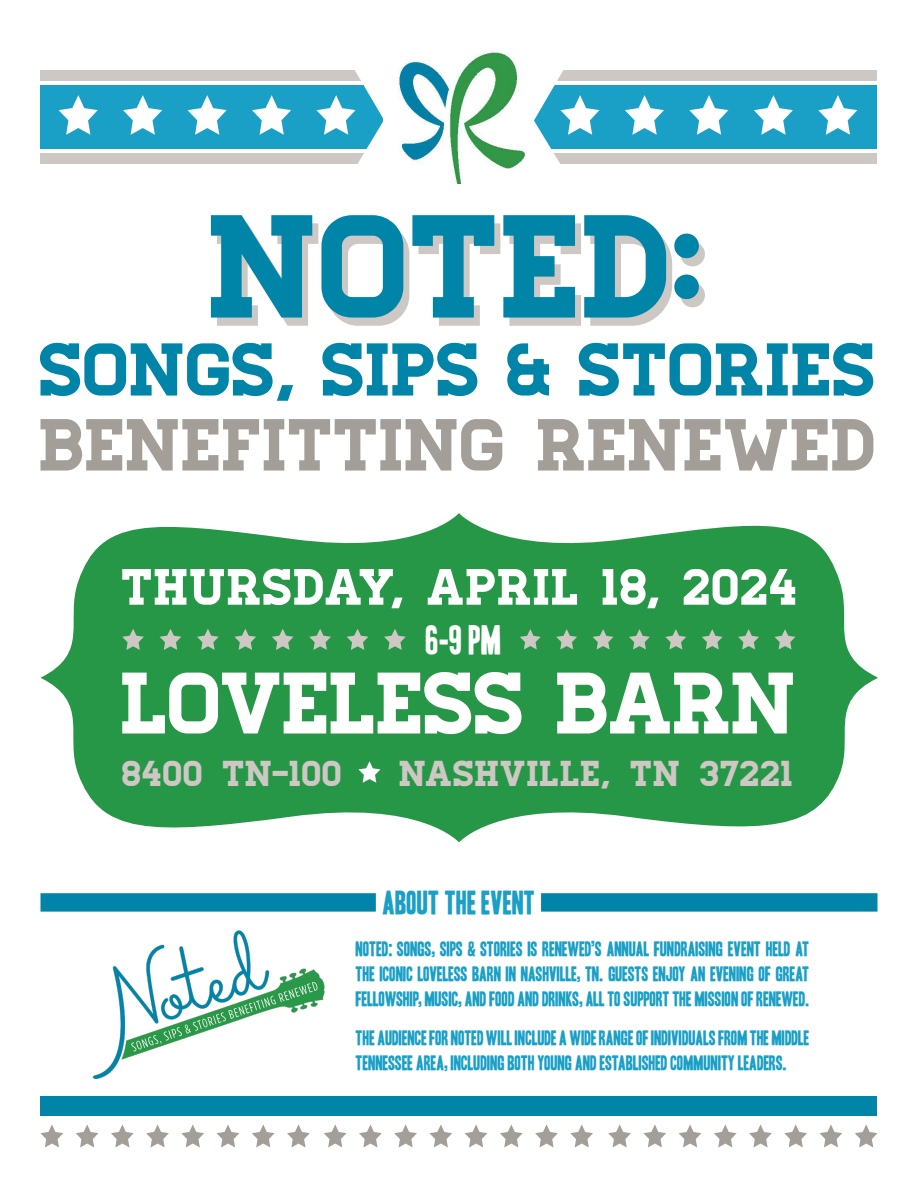
<style>
.page{position:relative;width:918px;height:1188px;background:#fff}
.page>*{position:absolute;margin:0;border:0;box-sizing:border-box;transform-origin:0 0}
.t1{font:146.25px "Homestead";color:#0084a7}
.t2{font:87px "Homestead";letter-spacing:-.015em;color:#fff}
.t3{font:74.55px "Homestead";color:#0084a7}
.t4{font:73.5px "Homestead";color:#a39e98}
.t5{font:51px "Homestead";letter-spacing:.015em;color:#fff}
.t6{font:36px "Homestead";letter-spacing:.015em;color:#cec8c4}
.t7{font:35.55px "Headline One HPLHS";color:#fff}
.t8{font:28.8px "Headline One HPLHS";color:#1a9fc6}
.t9{font:18px/25px "Headline One HPLHS";letter-spacing:-.005em;color:#1a9fc6;text-align:justify}
</style>
<div class="page">
<div style="left:40px;top:153px;width:838px;height:11px;background:#cec8c4"></div>
<div style="left:40px;top:71px;width:838px;height:10px;background:#cec8c4"></div>
<div style="left:40px;top:85px;width:838px;height:64px;background:#1a9fc6"></div>
<svg style="left:188px;top:95px;width:39px;height:40px"></svg>
<svg style="left:252px;top:95px;width:39px;height:40px"></svg>
<svg style="left:123px;top:95px;width:39px;height:40px"></svg>
<svg style="left:59px;top:95px;width:39px;height:40px"></svg>
<svg style="left:689px;top:95px;width:39px;height:40px"></svg>
<svg style="left:754px;top:95px;width:39px;height:40px"></svg>
<svg style="left:818px;top:95px;width:39px;height:40px"></svg>
<svg style="left:625px;top:95px;width:39px;height:40px"></svg>
<svg style="left:316px;top:70px;width:284px;height:114px"></svg>
<svg style="left:40px;top:513px;width:838px;height:329px;fill:#269747"></svg>
<div style="left:541px;top:893px;width:337px;height:19px;background:#0084a7"></div>
<div style="left:40px;top:1096px;width:838px;height:20px;background:#0084a7"></div>
<img style="left:92px;top:930px;width:233px;height:149px">
<div style="left:40px;top:893px;width:336px;height:19px;background:#0084a7"></div>
<svg style="left:358px;top:761px;width:22px;height:22px"></svg>
<svg style="left:111px;top:1124px;width:23px;height:23px"></svg>
<svg style="left:146px;top:1124px;width:23px;height:23px"></svg>
<svg style="left:181px;top:1124px;width:23px;height:23px"></svg>
<svg style="left:76px;top:1124px;width:22px;height:23px"></svg>
<svg style="left:40px;top:1124px;width:23px;height:23px"></svg>
<svg style="left:287px;top:1124px;width:23px;height:23px"></svg>
<svg style="left:252px;top:1124px;width:23px;height:23px"></svg>
<svg style="left:217px;top:1124px;width:22px;height:23px"></svg>
<svg style="left:394px;top:1124px;width:23px;height:23px"></svg>
<svg style="left:429px;top:1124px;width:23px;height:23px"></svg>
<svg style="left:465px;top:1124px;width:22px;height:23px"></svg>
<svg style="left:359px;top:1124px;width:23px;height:23px"></svg>
<svg style="left:324px;top:1124px;width:23px;height:23px"></svg>
<svg style="left:570px;top:1124px;width:23px;height:23px"></svg>
<svg style="left:535px;top:1124px;width:23px;height:23px"></svg>
<svg style="left:500px;top:1124px;width:23px;height:23px"></svg>
<svg style="left:679px;top:1124px;width:22px;height:23px"></svg>
<svg style="left:714px;top:1124px;width:23px;height:23px"></svg>
<svg style="left:749px;top:1124px;width:23px;height:23px"></svg>
<svg style="left:643px;top:1124px;width:23px;height:23px"></svg>
<svg style="left:608px;top:1124px;width:23px;height:23px"></svg>
<svg style="left:855px;top:1124px;width:23px;height:23px"></svg>
<svg style="left:820px;top:1125px;width:22px;height:22px"></svg>
<svg style="left:784px;top:1124px;width:23px;height:23px"></svg>
<img style="left:383px;top:51px;width:144px;height:132px">
<svg style="left:197px;top:629px;width:22px;height:21px"></svg>
<svg style="left:234px;top:629px;width:22px;height:21px"></svg>
<svg style="left:272px;top:629px;width:22px;height:21px"></svg>
<svg style="left:309px;top:629px;width:22px;height:21px"></svg>
<svg style="left:160px;top:629px;width:21px;height:21px"></svg>
<svg style="left:122px;top:629px;width:22px;height:21px"></svg>
<svg style="left:347px;top:629px;width:21px;height:21px"></svg>
<svg style="left:384px;top:629px;width:22px;height:21px"></svg>
<svg style="left:665px;top:629px;width:21px;height:21px"></svg>
<svg style="left:702px;top:629px;width:21px;height:21px"></svg>
<svg style="left:738px;top:629px;width:21px;height:21px"></svg>
<svg style="left:775px;top:629px;width:20px;height:21px"></svg>
<svg style="left:629px;top:629px;width:21px;height:21px"></svg>
<svg style="left:593px;top:629px;width:20px;height:21px"></svg>
<svg style="left:556px;top:629px;width:21px;height:21px"></svg>
<svg style="left:520px;top:629px;width:21px;height:21px"></svg>
<p class="t1" style="left:211px;top:181px;width:498px">NOTED:</p>
<p class="t3" style="left:40px;top:326px;width:839px">SONGS, SIPS &amp; STORIES</p>
<p class="t4" style="left:40px;top:402px;width:839px">BENEFITTING RENEWED</p>
<p class="t5" style="left:122px;top:557px;width:678px">THURSDAY, APRIL 18, 2024</p>
<p class="t7" style="left:426px;top:623px;width:77px">6-9 PM</p>
<p class="t2" style="left:122px;top:652px;width:678px">LOVELESS BARN</p>
<p class="t6" style="left:123px;top:752px;width:221px">8400 TN-100</p>
<p class="t6" style="left:400px;top:752px;width:396px">NASHVILLE, TN 37221</p>
<p class="t8" style="left:382px;top:889px;width:155px">ABOUT THE EVENT</p>
<p class="t9" style="left:356px;top:937px;width:455px">NOTED: SONGS, SIPS &amp; STORIES IS RENEWED’S ANNUAL FUNDRAISING EVENT HELD AT THE ICONIC LOVELESS BARN IN NASHVILLE, TN. GUESTS ENJOY AN EVENING OF GREAT FELLOWSHIP, MUSIC, AND FOOD AND DRINKS, ALL TO SUPPORT THE MISSION OF RENEWED.</p>
<p class="t9" style="left:356px;top:1025px;width:455px">THE AUDIENCE FOR NOTED WILL INCLUDE A WIDE RANGE OF INDIVIDUALS FROM THE MIDDLE<br>TENNESSEE AREA, INCLUDING BOTH YOUNG AND ESTABLISHED COMMUNITY LEADERS.</p>
</div>
